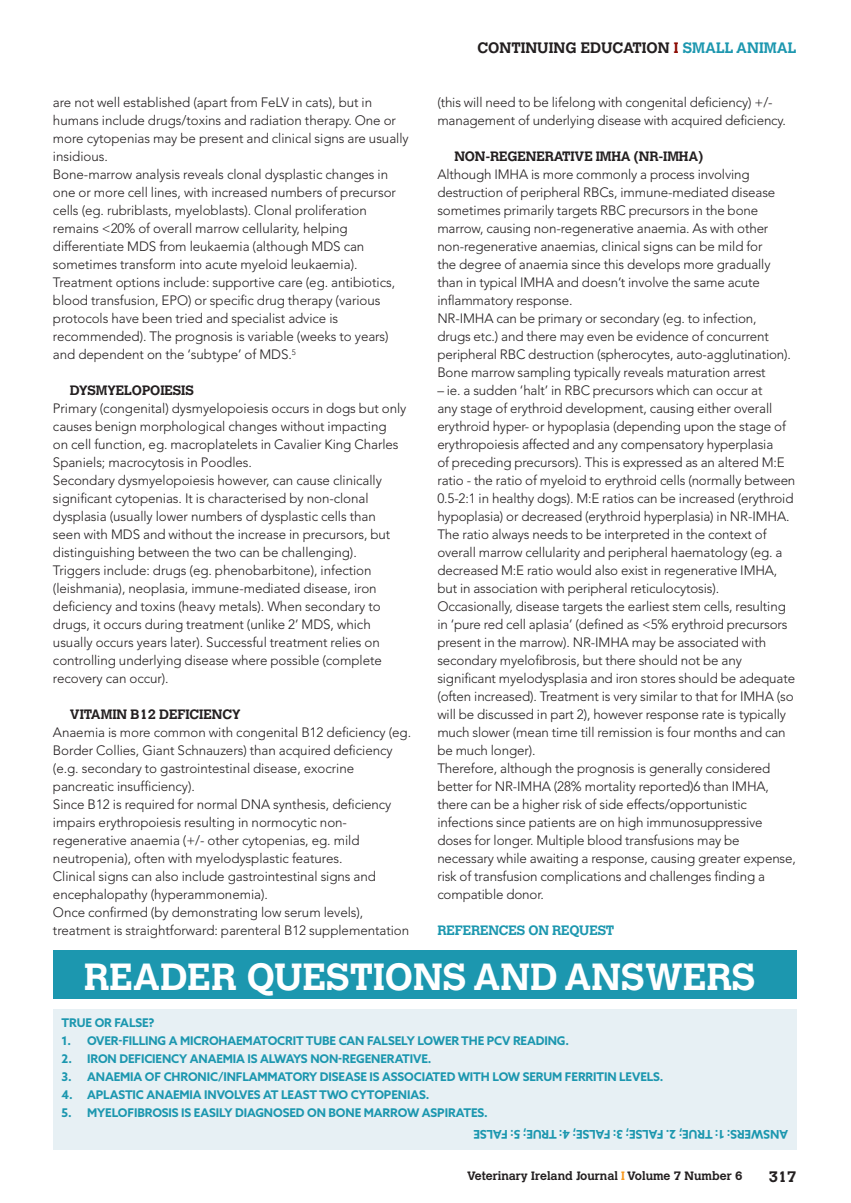
<style>
.page{position:relative;width:851px;height:1203px;background:#fff}
.page>*{position:absolute;margin:0;border:0;box-sizing:border-box;transform-origin:0 0}
.t1{font:700 37.5px "Calvert";color:#fff}
.t2{font:700 15px "Calvert";color:#231f20}
.t3{font:300 13.5px/18px "Avenir";letter-spacing:-.01em;color:#231f20}
.t4{font:700 13.5px "Calvert";letter-spacing:-.005em;color:#231f20}
.t5{font:700 13.5px "Calvert";letter-spacing:-.01em;color:#1c97af}
.t6{font:700 12px "Azo Sans";letter-spacing:-.01em;color:#1c97af}
.t7{font:700 12px "Calvert";color:#231f20}
.s1{color:#8b0a02}
.s2{color:#1c97af}
.s3{color:#f7981d}
</style>
<div class="page">
<div style="left:53px;top:1009px;width:742px;height:140px;background:#e7f0f4"></div>
<div style="left:53px;top:950px;width:742px;height:49px;background:#1c97af"></div>
<p class="t3" style="left:53px;top:93px;width:357px">are not well established (apart from FeLV in cats), but in humans include drugs/toxins and radiation therapy. One or more cytopenias may be present and clinical signs are usually insidious.<br>Bone-marrow analysis reveals clonal dysplastic changes in one or more cell lines, with increased numbers of precursor cells (eg. rubriblasts, myeloblasts). Clonal proliferation remains &lt;20% of overall marrow cellularity, helping differentiate MDS from leukaemia (although MDS can sometimes transform into acute myeloid leukaemia).<br>Treatment options include: supportive care (eg. antibiotics, blood transfusion, EPO) or specific drug therapy (various protocols have been tried and specialist advice is recommended). The prognosis is variable (weeks to years) and dependent on the ‘subtype’ of MDS.<sup>5</sup></p>
<p class="t4" style="left:70px;top:382px;width:125px">DYSMYELOPOIESIS</p>
<p class="t3" style="left:53px;top:399px;width:355px">Primary (congenital) dysmyelopoiesis occurs in dogs but only causes benign morphological changes without impacting<br>on cell function, eg. macroplatelets in Cavalier King Charles Spaniels; macrocytosis in Poodles.<br>Secondary dysmyelopoiesis however, can cause clinically significant cytopenias. It is characterised by non-clonal dysplasia (usually lower numbers of dysplastic cells than seen with MDS and without the increase in precursors, but distinguishing between the two can be challenging).<br>Triggers include: drugs (eg. phenobarbitone), infection (leishmania), neoplasia, immune-mediated disease, iron deficiency and toxins (heavy metals). When secondary to drugs, it occurs during treatment (unlike 2’ MDS, which usually occurs years later). Successful treatment relies on controlling underlying disease where possible (complete recovery can occur).</p>
<p class="t4" style="left:70px;top:706px;width:172px">VITAMIN B12 DEFICIENCY</p>
<p class="t3" style="left:53px;top:723px;width:359px">Anaemia is more common with congenital B12 deficiency (eg.<br>Border Collies, Giant Schnauzers) than acquired deficiency (e.g. secondary to gastrointestinal disease, exocrine pancreatic insufficiency).<br>Since B12 is required for normal DNA synthesis, deficiency impairs erythropoiesis resulting in normocytic non&shy;regenerative anaemia (+/- other cytopenias, eg. mild neutropenia), often with myelodysplastic features.<br>Clinical signs can also include gastrointestinal signs and encephalopathy (hyperammonemia).<br>Once confirmed (by demonstrating low serum levels), treatment is straightforward: parenteral B12 supplementation</p>
<p class="t2" style="left:477px;top:38px;width:320px">CONTINUING EDUCATION <span class="s1">I</span> <span class="s2">SMALL ANIMAL</span></p>
<p class="t3" style="left:437px;top:93px;width:350px">(this will need to be lifelong with congenital deficiency) +/- management of underlying disease with acquired deficiency.</p>
<p class="t4" style="left:454px;top:148px;width:250px">NON-REGENERATIVE IMHA (NR-IMHA)</p>
<p class="t3" style="left:437px;top:165px;width:355px">Although IMHA is more commonly a process involving destruction of peripheral RBCs, immune-mediated disease sometimes primarily targets RBC precursors in the bone marrow, causing non-regenerative anaemia. As with other non-regenerative anaemias, clinical signs can be mild for<br>the degree of anaemia since this develops more gradually than in typical IMHA and doesn’t involve the same acute inflammatory response.<br>NR-IMHA can be primary or secondary (eg. to infection, drugs etc.) and there may even be evidence of concurrent peripheral RBC destruction (spherocytes, auto-agglutination).<br>Bone marrow sampling typically reveals maturation arrest</p>
<p class="t3" style="left:437px;top:381px;width:360px">– ie. a sudden ‘halt’ in RBC precursors which can occur at<br>any stage of erythroid development, causing either overall erythroid hyper- or hypoplasia (depending upon the stage of erythropoiesis affected and any compensatory hyperplasia<br>of preceding precursors). This is expressed as an altered M:E ratio - the ratio of myeloid to erythroid cells (normally between 0.5-2:1 in healthy dogs). M:E ratios can be increased (erythroid hypoplasia) or decreased (erythroid hyperplasia) in NR-IMHA.<br>The ratio always needs to be interpreted in the context of overall marrow cellularity and peripheral haematology (eg. a decreased M:E ratio would also exist in regenerative IMHA, but in association with peripheral reticulocytosis).<br>Occasionally, disease targets the earliest stem cells, resulting in ‘pure red cell aplasia’ (defined as &lt;5% erythroid precursors present in the marrow). NR-IMHA may be associated with secondary myelofibrosis, but there should not be any significant myelodysplasia and iron stores should be adequate (often increased). Treatment is very similar to that for IMHA (so will be discussed in part 2), however response rate is typically much slower (mean time till remission is four months and can be much longer).<br>Therefore, although the prognosis is generally considered better for NR-IMHA (28% mortality reported)6 than IMHA, there can be a higher risk of side effects/opportunistic infections since patients are on high immunosuppressive doses for longer. Multiple blood transfusions may be necessary while awaiting a response, causing greater expense, risk of transfusion complications and challenges finding a compatible donor.</p>
<p class="t5" style="left:437px;top:922px;width:178px">REFERENCES ON REQUEST</p>
<h1 class="t1" style="left:84px;top:953px;width:672px">READER QUESTIONS AND ANSWERS</h1>
<p class="t6" style="left:62px;top:1014px;width:94px">TRUE OR FALSE?</p>
<p class="t6" style="left:62px;top:1032px;width:508px">1. OVER-FILLING A MICROHAEMATOCRIT TUBE CAN FALSELY LOWER THE PCV READING.</p>
<p class="t6" style="left:62px;top:1050px;width:371px">2. IRON DEFICIENCY ANAEMIA IS ALWAYS NON-REGENERATIVE.</p>
<p class="t6" style="left:62px;top:1068px;width:603px">3. ANAEMIA OF CHRONIC/INFLAMMATORY DISEASE IS ASSOCIATED WITH LOW SERUM FERRITIN LEVELS.</p>
<p class="t6" style="left:62px;top:1086px;width:369px">4. APLASTIC ANAEMIA INVOLVES AT LEAST TWO CYTOPENIAS.</p>
<p class="t6" style="left:62px;top:1104px;width:427px">5. MYELOFIBROSIS IS EASILY DIAGNOSED ON BONE MARROW ASPIRATES.</p>
<p class="t6" style="left:787px;top:1142px;width:316px;rotate:-180deg">ANSWERS: 1: TRUE; 2. FALSE; 3: FALSE; 4: TRUE; 5: FALSE</p>
<p class="t7" style="left:467px;top:1168px;width:277px">Veterinary Ireland Journal <span class="s3">I</span> Volume 7 Number 6</p>
<p class="t2" style="left:768px;top:1167px;width:29px">317</p>
</div>
